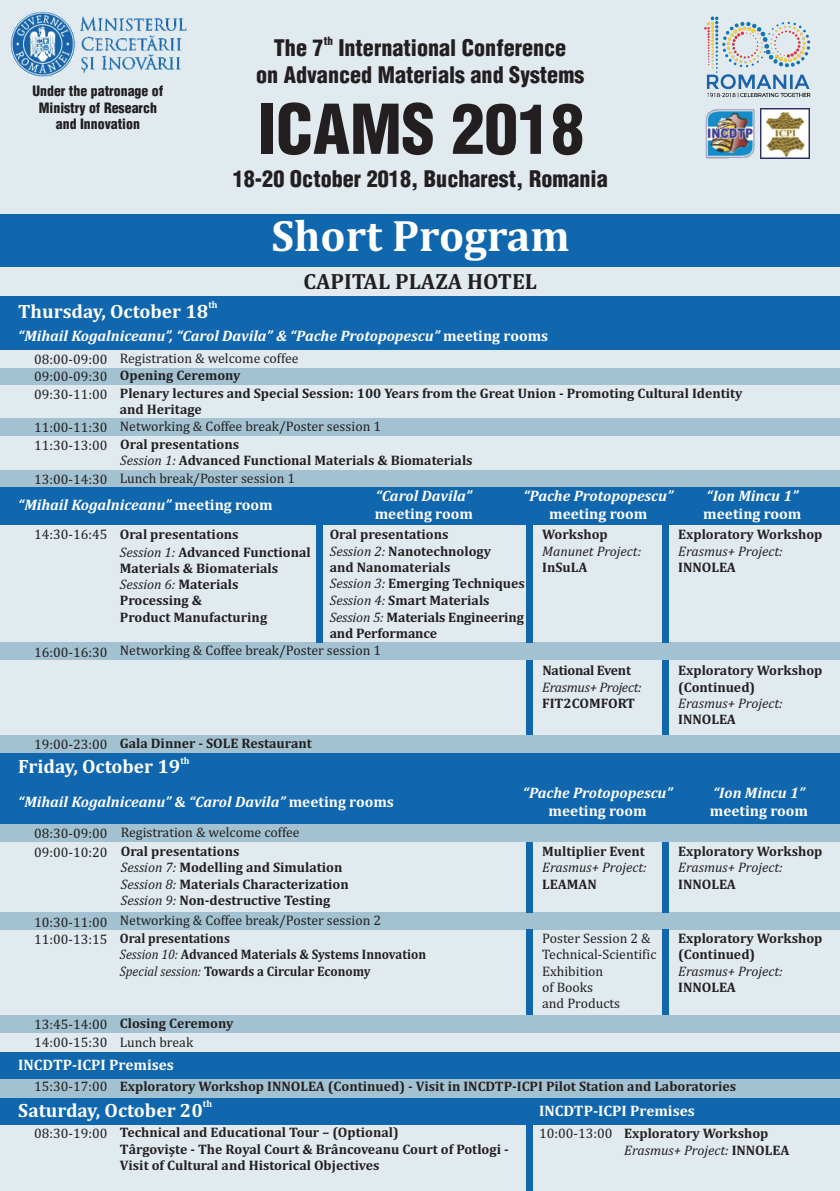
<style>
.page{position:relative;width:840px;height:1191px;background:#fff}
.page>*{position:absolute;margin:0;border:0;box-sizing:border-box;transform-origin:0 0}
.t1{font:900 67px "Hamangia Cond";color:#231f20}
.t2{font:700 44.6px "Cambria";color:#fff}
.t3{font:900 22.4px/27px "Hamangia Cond";color:#231f20;text-align:center}
.t4{font:700 22.4px "Cambria";color:#231f20}
.t5{font:700 19.6px "Cambria";color:#fff}
.t6{font:italic 700 15.4px "Cambria";color:#fff}
.t7{font:700 15.4px "Cambria";color:#fff}
.t8{font:700 14px/16.4px "Cambria";color:#231f20}
.t9{font:14px/17.6px "Cambria";color:#231f20}
.t10{font:700 14px/16.4px "Cambria";color:#231f20;scale:.92 1}
.t11{font:italic 14px "Cambria";color:#231f20}
.t12{font:900 14px/16.8px "Hamangia Cond";color:#231f20;text-align:center}
.t13{font:italic 14px "Cambria";letter-spacing:-.02em;color:#231f20}
.t14{font:700 14px "Cambria";letter-spacing:-.02em;color:#231f20}
.t15{font:900 11.2px "Hamangia Cond";color:#231f20}
.t16{font:700 9.8px "Cambria";color:#fff}
.s1{font-style:normal}
.s2{font-weight:400;font-style:italic}
.s3{font-weight:400}
</style>
<div class="page">
<div style="left:0;top:0;width:839px;height:1191px;background:#e0eaef"></div>
<div style="left:0;top:1096px;width:839px;height:28px;background:#1167ae"></div>
<div style="left:0;top:753px;width:839px;height:71px;background:#1167ae"></div>
<div style="left:0;top:214px;width:839px;height:52px;background:#1167ae"></div>
<div style="left:0;top:367px;width:839px;height:18px;background:#a3c2d1"></div>
<div style="left:0;top:350px;width:839px;height:18px;background:#e0eaef"></div>
<div style="left:0;top:296px;width:839px;height:54px;background:#1167ae"></div>
<div style="left:0;top:418px;width:839px;height:18px;background:#a3c2d1"></div>
<div style="left:0;top:469px;width:839px;height:18px;background:#a3c2d1"></div>
<div style="left:0;top:642px;width:839px;height:18px;background:#a3c2d1"></div>
<div style="left:0;top:735px;width:839px;height:18px;background:#a3c2d1"></div>
<div style="left:0;top:912px;width:839px;height:18px;background:#a3c2d1"></div>
<div style="left:0;top:1015px;width:839px;height:18px;background:#a3c2d1"></div>
<div style="left:0;top:1077px;width:839px;height:20px;background:#a3c2d1"></div>
<div style="left:0;top:1032px;width:839px;height:18px;background:#e0eaef"></div>
<img style="left:704px;top:16px;width:107px;height:101px">
<div style="left:661px;top:842px;width:7px;height:70px;background:#1167ae"></div>
<div style="left:661px;top:930px;width:7px;height:85px;background:#1167ae"></div>
<div style="left:526px;top:525px;width:7px;height:117px;background:#1167ae"></div>
<div style="left:0;top:487px;width:839px;height:38px;background:#1167ae"></div>
<div style="left:661px;top:525px;width:7px;height:117px;background:#1167ae"></div>
<div style="left:661px;top:660px;width:7px;height:75px;background:#1167ae"></div>
<div style="left:0;top:1052px;width:839px;height:26px;background:#1167ae"></div>
<div style="left:526px;top:1107px;width:7px;height:84px;background:#1167ae"></div>
<div style="left:526px;top:842px;width:7px;height:70px;background:#1167ae"></div>
<img style="left:705px;top:109px;width:49px;height:49px">
<img style="left:760px;top:109px;width:49px;height:49px">
<img style="left:11px;top:11px;width:176px;height:66px">
<div style="left:526px;top:660px;width:7px;height:75px;background:#1167ae"></div>
<div style="left:526px;top:930px;width:7px;height:85px;background:#1167ae"></div>
<div style="left:316px;top:525px;width:7px;height:117px;background:#1167ae"></div>
<div style="left:0;top:824px;width:839px;height:18px;background:#a3c2d1"></div>
<p class="t12" style="left:32px;top:83px;width:132px">Under the patronage of<br>Ministry of Research and Innovation</p>
<p class="t16" style="left:208px;top:300px;width:11px">th</p>
<h3 class="t5" style="left:18px;top:302px;width:191px">Thursday, October 18</h3>
<p class="t15" style="left:323px;top:36px;width:11px">th</p>
<h3 class="t3" style="left:256px;top:36px;width:329px">The 7 International Conference<br>on Advanced Materials and Systems</h3>
<h1 class="t1" style="left:257px;top:102px;width:328px">ICAMS 2018</h1>
<h3 class="t3" style="left:233px;top:167px;width:376px">18-20 October 2018, Bucharest, Romania</h3>
<h2 class="t2" style="left:271px;top:216px;width:300px">Short Program</h2>
<h3 class="t4" style="left:303px;top:271px;width:235px">CAPITAL PLAZA HOTEL</h3>
<p class="t6" style="left:18px;top:329px;width:531px">“Mihail Kogalniceanu”, “Carol Davila” &amp; “Pache Protopopescu” <span class="s1">meeting rooms</span></p>
<p class="t9" style="left:34px;top:351px;width:75px">08:00-09:00<br>09:00-09:30</p>
<p class="t9" style="left:120px;top:350px;width:180px">Registration &amp; welcome coffee</p>
<p class="t8" style="left:120px;top:368px;width:122px">Opening Ceremony</p>
<p class="t9" style="left:34px;top:386px;width:75px">09:30-11:00</p>
<p class="t9" style="left:34px;top:420px;width:75px">11:00-11:30<br>11:30-13:00</p>
<p class="t9" style="left:34px;top:471px;width:75px">13:00-14:30</p>
<p class="t8" style="left:120px;top:386px;width:624px">Plenary lectures and Special Session: 100 Years from the Great Union - Promoting Cultural Identity and Heritage</p>
<p class="t9" style="left:120px;top:418px;width:263px">Networking &amp; Coffee break/Poster session 1</p>
<p class="t8" style="left:120px;top:436px;width:354px">Oral presentations<br><span class="s2">Session 1:</span> Advanced Functional Materials &amp; Biomaterials<br><span class="s3">Lunch break/Poster session 1</span></p>
<p class="t6" style="left:18px;top:498px;width:256px">“Mihail Kogalniceanu” <span class="s1">meeting room</span></p>
<p class="t9" style="left:34px;top:526px;width:75px">14:30-16:45</p>
<p class="t8" style="left:120px;top:527px;width:120px">Oral presentations</p>
<p class="t8" style="left:120px;top:544px;width:192px"><span class="s2">Session 1:</span> Advanced Functional<br>Materials &amp; Biomaterials</p>
<p class="t8" style="left:120px;top:577px;width:149px"><span class="s2">Session 6:</span> Materials<br>Processing &amp;<br>Product Manufacturing</p>
<p class="t6" style="left:375px;top:489px;width:98px">“Carol Davila”</p>
<p class="t7" style="left:374px;top:507px;width:100px">meeting room</p>
<p class="t6" style="left:523px;top:489px;width:151px">“Pache Protopopescu”</p>
<p class="t7" style="left:549px;top:507px;width:100px">meeting room</p>
<p class="t6" style="left:706px;top:488px;width:93px">“Ion Mincu 1”</p>
<p class="t7" style="left:703px;top:506px;width:100px">meeting room</p>
<p class="t8" style="left:329px;top:527px;width:197px">Oral presentations<br><span class="s2">Session 2:</span> Nanotechnology<br>and Nanomaterials<br><span class="s2">Session 3:</span> Emerging Techniques<br><span class="s2">Session 4:</span> Smart Materials</p>
<p class="t8" style="left:329px;top:610px;width:195px"><span class="s2">Session 5:</span> Materials Engineering and Performance</p>
<p class="t8" style="left:542px;top:527px;width:67px">Workshop</p>
<p class="t11" style="left:542px;top:545px;width:101px">Manunet Project:</p>
<p class="t8" style="left:542px;top:560px;width:47px">InSuLA</p>
<p class="t8" style="left:677px;top:527px;width:146px">Exploratory Workshop</p>
<p class="t11" style="left:677px;top:545px;width:106px">Erasmus+ Project:</p>
<p class="t8" style="left:677px;top:560px;width:59px">INNOLEA</p>
<p class="t9" style="left:34px;top:644px;width:75px">16:00-16:30</p>
<p class="t9" style="left:120px;top:642px;width:263px">Networking &amp; Coffee break/Poster session 1</p>
<p class="t9" style="left:34px;top:736px;width:75px">19:00-23:00</p>
<p class="t8" style="left:120px;top:736px;width:193px">Gala Dinner - SOLE Restaurant</p>
<p class="t16" style="left:180px;top:756px;width:11px">th</p>
<h3 class="t5" style="left:18px;top:758px;width:163px">Friday, October 19</h3>
<p class="t6" style="left:18px;top:795px;width:377px">“Mihail Kogalniceanu” <span class="s1">&amp;</span> “Carol Davila” <span class="s1">meeting rooms</span></p>
<p class="t9" style="left:34px;top:824px;width:267px">08:30-09:00 Registration &amp; welcome coffee</p>
<p class="t9" style="left:34px;top:844px;width:75px">09:00-10:20</p>
<p class="t9" style="left:34px;top:913px;width:75px">10:30-11:00<br>11:00-13:15</p>
<p class="t9" style="left:34px;top:1016px;width:75px">13:45-14:00<br>14:00-15:30</p>
<p class="t8" style="left:121px;top:844px;width:229px">Oral presentations<br><span class="s2">Session 7:</span> Modelling and Simulation <span class="s2">Session 8:</span> Materials Characterization <span class="s2">Session 9:</span> Non-destructive Testing</p>
<p class="t9" style="left:120px;top:912px;width:263px">Networking &amp; Coffee break/Poster session 2</p>
<p class="t10" style="left:120px;top:931px;width:334px">Oral presentations<br><span class="s2">Session 10:</span> Advanced Materials &amp; Systems Innovation<br><span class="s2">Special session:</span> Towards a Circular Economy</p>
<p class="t8" style="left:120px;top:1016px;width:115px">Closing Ceremony</p>
<p class="t9" style="left:120px;top:1034px;width:75px">Lunch break</p>
<p class="t7" style="left:18px;top:1058px;width:157px">INCDTP-ICPI Premises</p>
<p class="t14" style="left:542px;top:664px;width:90px">National Event</p>
<p class="t13" style="left:542px;top:681px;width:101px">Erasmus+ Project:</p>
<p class="t8" style="left:542px;top:696px;width:94px">FIT2COMFORT</p>
<p class="t8" style="left:677px;top:663px;width:146px">Exploratory Workshop (Continued)</p>
<p class="t11" style="left:677px;top:697px;width:106px">Erasmus+ Project:</p>
<p class="t8" style="left:677px;top:712px;width:59px">INNOLEA</p>
<p class="t6" style="left:522px;top:786px;width:151px">“Pache Protopopescu”</p>
<p class="t7" style="left:548px;top:804px;width:100px">meeting room</p>
<p class="t6" style="left:712px;top:785px;width:93px">“Ion Mincu 1”</p>
<p class="t7" style="left:709px;top:803px;width:100px">meeting room</p>
<p class="t8" style="left:542px;top:844px;width:104px">Multiplier Event</p>
<p class="t11" style="left:542px;top:861px;width:106px">Erasmus+ Project:</p>
<p class="t8" style="left:542px;top:876px;width:56px">LEAMAN</p>
<p class="t9" style="left:542px;top:931px;width:116px;line-height:16.4px">Poster Session 2 &amp;<br>Technical-Scientific<br>Exhibition<br>of Books<br>and Products</p>
<p class="t8" style="left:677px;top:844px;width:146px">Exploratory Workshop</p>
<p class="t11" style="left:677px;top:861px;width:106px">Erasmus+ Project:</p>
<p class="t8" style="left:677px;top:876px;width:59px">INNOLEA</p>
<p class="t8" style="left:677px;top:931px;width:146px">Exploratory Workshop (Continued)</p>
<p class="t11" style="left:677px;top:964px;width:106px">Erasmus+ Project:</p>
<p class="t8" style="left:677px;top:980px;width:59px">INNOLEA</p>
<p class="t8" style="left:34px;top:1079px;width:703px"><span class="s3">15:30-17:00</span> Exploratory Workshop INNOLEA (Continued) - Visit in INCDTP-ICPI Pilot Station and Laboratories</p>
<p class="t16" style="left:203px;top:1099px;width:11px">th</p>
<h3 class="t5" style="left:18px;top:1101px;width:186px">Saturday, October 20</h3>
<p class="t7" style="left:539px;top:1103px;width:157px">INCDTP-ICPI Premises</p>
<p class="t9" style="left:34px;top:1125px;width:75px">08:30-19:00</p>
<p class="t8" style="left:120px;top:1125px;width:390px">Technical and Educational Tour – (Optional)<br>Târgoviºte - The Royal Court &amp; Brâncoveanu Court of Potlogi -<br>Visit of Cultural and Historical Objectives</p>
<p class="t9" style="left:539px;top:1125px;width:75px">10:00-13:00</p>
<p class="t8" style="left:623px;top:1126px;width:167px">Exploratory Workshop<br><span class="s2">Erasmus+ Project:</span> INNOLEA</p>
</div>
